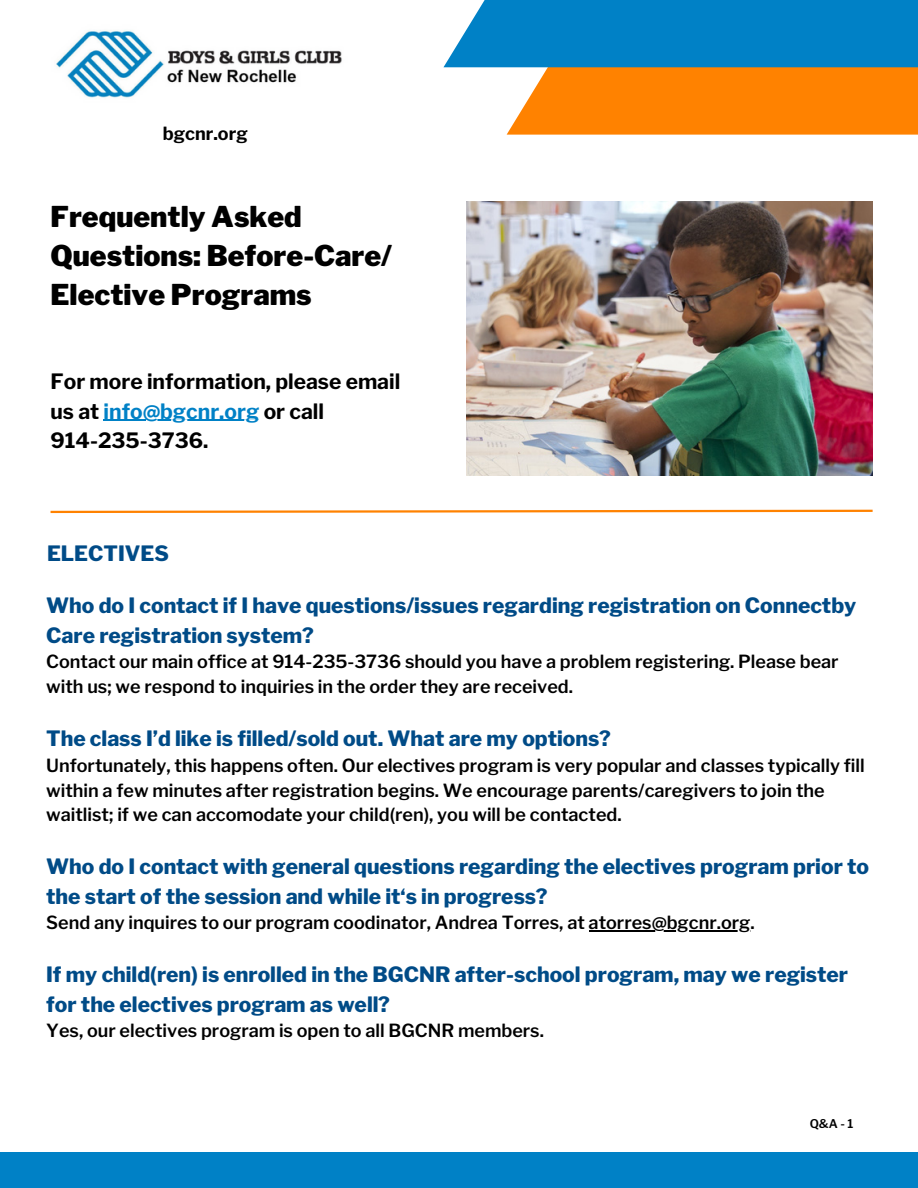
<style>
.page{position:relative;width:918px;height:1188px;background:#fff}
.page>*{position:absolute;margin:0;border:0;box-sizing:border-box;transform-origin:0 0}
.t1{font:900 28.5px/39.3px "Libre Franklin";color:#000}
.t2{font:800 21px/29.2px "Libre Franklin";color:#004b87}
.t3{font:700 21px/29.2px "Libre Franklin";color:#000}
.t4{font:600 18px/24.8px "Libre Franklin";color:#000}
.t5{font:700 18px "Libre Franklin";color:#000}
.t6{font:600 12px "Libre Franklin";color:#000}
.s1{color:#0081c6}
</style>
<div class="page">
<div style="left:0;top:1152px;width:918px;height:36px;background:#0081c6"></div>
<img style="left:56px;top:30px;width:286px;height:68px">
<div style="left:507px;top:67px;width:411px;height:67px;background:#ff8200"></div>
<div style="left:443px;top:0;width:475px;height:67px;background:#0081c6"></div>
<img style="left:466px;top:201px;width:407px;height:275px">
<svg style="left:50px;top:509px;width:823px;height:5px"></svg>
<hr style="left:104px;top:420px;width:155px;height:1px;background:#0081c6">
<hr style="left:589px;top:931px;width:161px;height:1px;background:#000">
<p class="t5" style="left:163px;top:123px;width:87px">bgcnr.org</p>
<p class="t1" style="left:51px;top:197px;width:343px">Frequently Asked<br>Questions: Before-Care/<br>Elective Programs</p>
<h1 class="t3" style="left:51px;top:367px;width:351px">For more information, please email us at <span class="s1">info@bgcnr.org</span> or call</h1>
<h3 class="t3" style="left:51px;top:426px;width:159px">914-235-3736.</h3>
<p class="t2" style="left:47px;top:539px;width:123px">ELECTIVES</p>
<p class="t2" style="left:46px;top:591px;width:812px">Who do I contact if I have questions/issues regarding registration on Connectby<br>Care registration system?</p>
<p class="t4" style="left:46px;top:650px;width:794px">Contact our main office at 914-235-3736 should you have a problem registering. Please bear with us; we respond to inquiries in the order they are received.</p>
<h2 class="t2" style="left:46px;top:724px;width:566px">The class I’d like is filled/sold out. What are my options?</h2>
<h2 class="t4" style="left:46px;top:753px;width:820px">Unfortunately, this happens often. Our electives program is very popular and classes typically fill within a few minutes after registration begins. We encourage parents/caregivers to join the waitlist; if we can accomodate your child(ren), you will be contacted.</h2>
<h4 class="t2" style="left:46px;top:852px;width:824px">Who do I contact with general questions regarding the electives program prior to the start of the session and while it‘s in progress?</h4>
<h4 class="t4" style="left:46px;top:911px;width:710px">Send any inquires to our program coodinator, Andrea Torres, at atorres@bgcnr.org.</h4>
<h4 class="t2" style="left:46px;top:960px;width:804px">If my child(ren) is enrolled in the BGCNR after-school program, may we register for the electives program as well?</h4>
<h4 class="t4" style="left:46px;top:1019px;width:499px">Yes, our electives program is open to all BGCNR members.</h4>
<h3 class="t6" style="left:810px;top:1116px;width:45px">Q&amp;A-1</h3>
</div>
